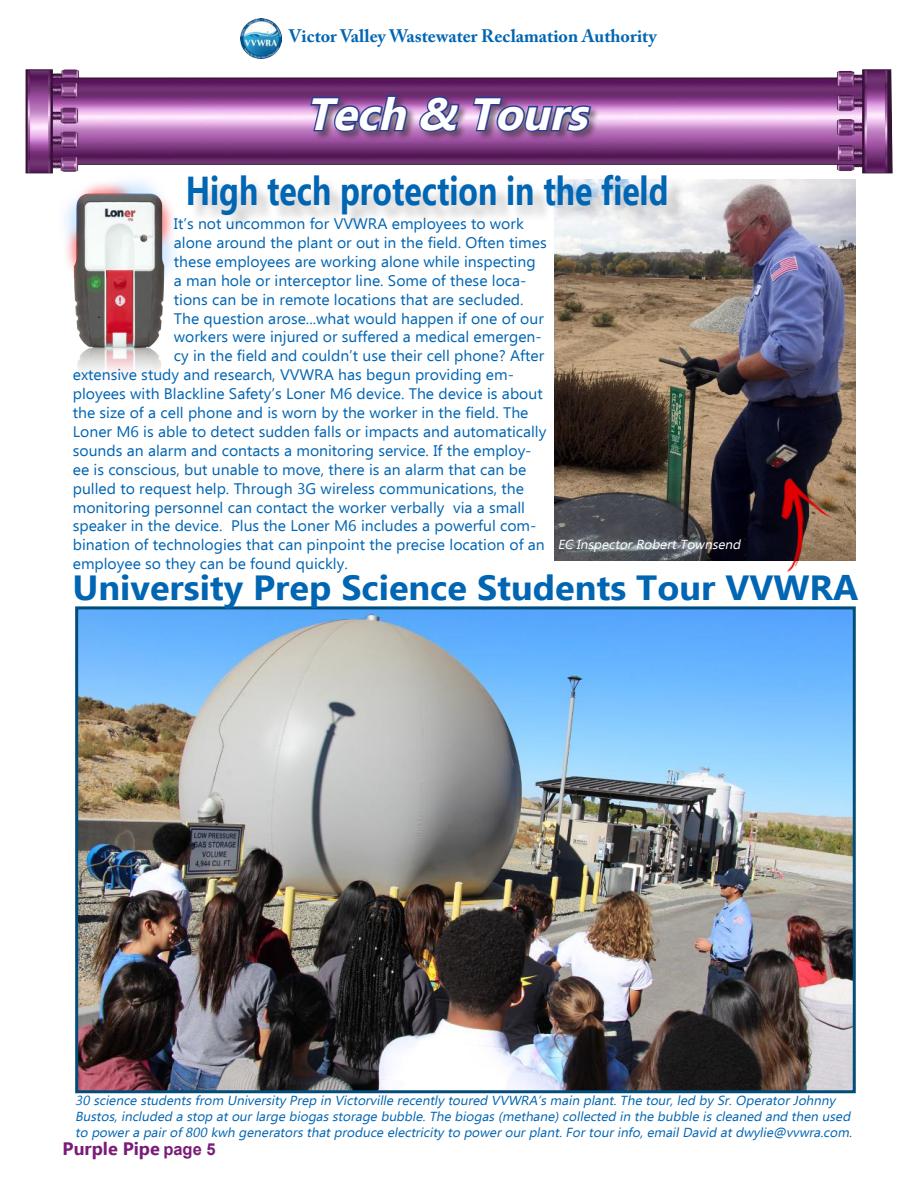
<style>
.page{position:relative;width:918px;height:1188px;background:#fff}
.page>*{position:absolute;margin:0;border:0;box-sizing:border-box;transform-origin:0 0}
.t1{font:italic 700 45px "Ebrima";color:#fff}
.t2{font:700 40.35px "Ebrima";color:#0065b3;scale:.79 1}
.t3{font:700 34.95px "Ebrima";color:#0065b3}
.t4{font:700 18px "Adobe Caslon Pro";color:#0065b3}
.t5{font:700 18px "Ebrima";color:#7a1b79}
.t6{font:15.3px "Ebrima";color:#0065b3}
.t7{font:italic 13.05px/16.2px "Ebrima";color:#0065b3}
.t8{font:italic 13.05px "Ebrima";color:#fff}
.s1{font-family:"Arial";font-size:16.5px}
</style>
<div class="page">
<img style="left:241px;top:19px;width:40px;height:40px">
<img style="left:25px;top:69px;width:868px;height:105px">
<img style="left:79px;top:610px;width:773px;height:479px">
<div style="left:75px;top:606px;width:781px;height:487px;border:3px solid #024c79"></div>
<img style="left:554px;top:179px;width:302px;height:381px">
<img style="left:65px;top:180px;width:110px;height:193px">
<div style="left:191px;top:177px;width:494px;height:56px;background:#241f1f;opacity:.23"></div>
<div style="left:310px;top:94px;width:290px;height:47px;background:#241f1f;opacity:.51"></div>
<img style="left:308px;top:94px;width:101px;height:40px">
<svg style="left:417px;top:94px;width:44px;height:40px;background:#6f5896"></svg>
<img style="left:471px;top:95px;width:122px;height:39px">
<img style="left:742px;top:461px;width:109px;height:111px">
<p class="t4" style="left:289px;top:25px;width:369px">Victor Valley Wastewater Reclamation Authority</p>
<h1 class="t1" style="left:305px;top:80px;width:299px">Tech&amp; Tours</h1>
<h2 class="t2" style="left:186px;top:160px;width:613px">High tech protection in the field</h2>
<p class="t6" style="left:174px;top:213px;width:351px">It’s not uncommon for VVWRA employees to work</p>
<p class="t6" style="left:174px;top:232px;width:374px">alone around the plant or out in the field. Often times</p>
<p class="t6" style="left:174px;top:251px;width:363px">these employees are working alone while inspecting</p>
<p class="t6" style="left:174px;top:269px;width:354px">a man hole or interceptor line. Some of these loca-</p>
<p class="t6" style="left:174px;top:288px;width:351px">tions can be in remote locations that are secluded.</p>
<p class="t6" style="left:174px;top:307px;width:372px">The question arose...what would happen if one of our</p>
<p class="t6" style="left:174px;top:326px;width:369px">workers were injured or suffered a medical emergen-</p>
<p class="t6" style="left:174px;top:345px;width:372px">cy in the field and couldn’t use their cell phone? After</p>
<p class="t6" style="left:73px;top:364px;width:443px">extensive study and research, VVWRA has begun providing em-</p>
<p class="t6" style="left:73px;top:383px;width:471px">ployees with Blackline Safety’s Loner M6 device. The device is about</p>
<p class="t6" style="left:73px;top:402px;width:457px">the size of a cell phone and is worn by the worker in the field. The</p>
<p class="t6" style="left:73px;top:421px;width:475px">Loner M6 is able to detect sudden falls or impacts and automatically</p>
<p class="t6" style="left:73px;top:440px;width:460px">sounds an alarm and contacts a monitoring service. If the employ-</p>
<p class="t6" style="left:73px;top:458px;width:455px">ee is conscious, but unable to move, there is an alarm that can be</p>
<p class="t6" style="left:73px;top:477px;width:453px">pulled to request help. Through 3G wireless communications, the</p>
<p class="t6" style="left:73px;top:496px;width:454px">monitoring personnel can contact the worker verbally via a small</p>
<p class="t6" style="left:73px;top:515px;width:465px">speaker in the device. Plus the Loner M6 includes a powerful com-</p>
<p class="t6" style="left:73px;top:534px;width:474px">bination of technologies that can pinpoint the precise location of an</p>
<p class="t6" style="left:73px;top:553px;width:277px">employee so they can be found quickly.</p>
<p class="t8" style="left:558px;top:535px;width:188px">EC InspectorRobertTownsend</p>
<h3 class="t3" style="left:72px;top:561px;width:787px">University Prep Science Students Tour VVWRA</h3>
<p class="t7" style="left:75px;top:1093px;width:782px">30 science studentsfrom UniversityPrep in Victorville recentlytoured VVWRA’smain plant.The tour,led bySr.OperatorJohnny<br>Bustos,included a stop atourlarge biogasstorage bubble.The biogas(methane)collected in the bubble iscleaned and then used to powera pairof800 kwh generatorsthatproduce electricityto powerourplant.Fortourinfo,emailDavid atdwylie@vvwra.com.</p>
<p class="t5" style="left:63px;top:1135px;width:155px">Purple Pipe <span class="s1">page 5</span></p>
</div>
